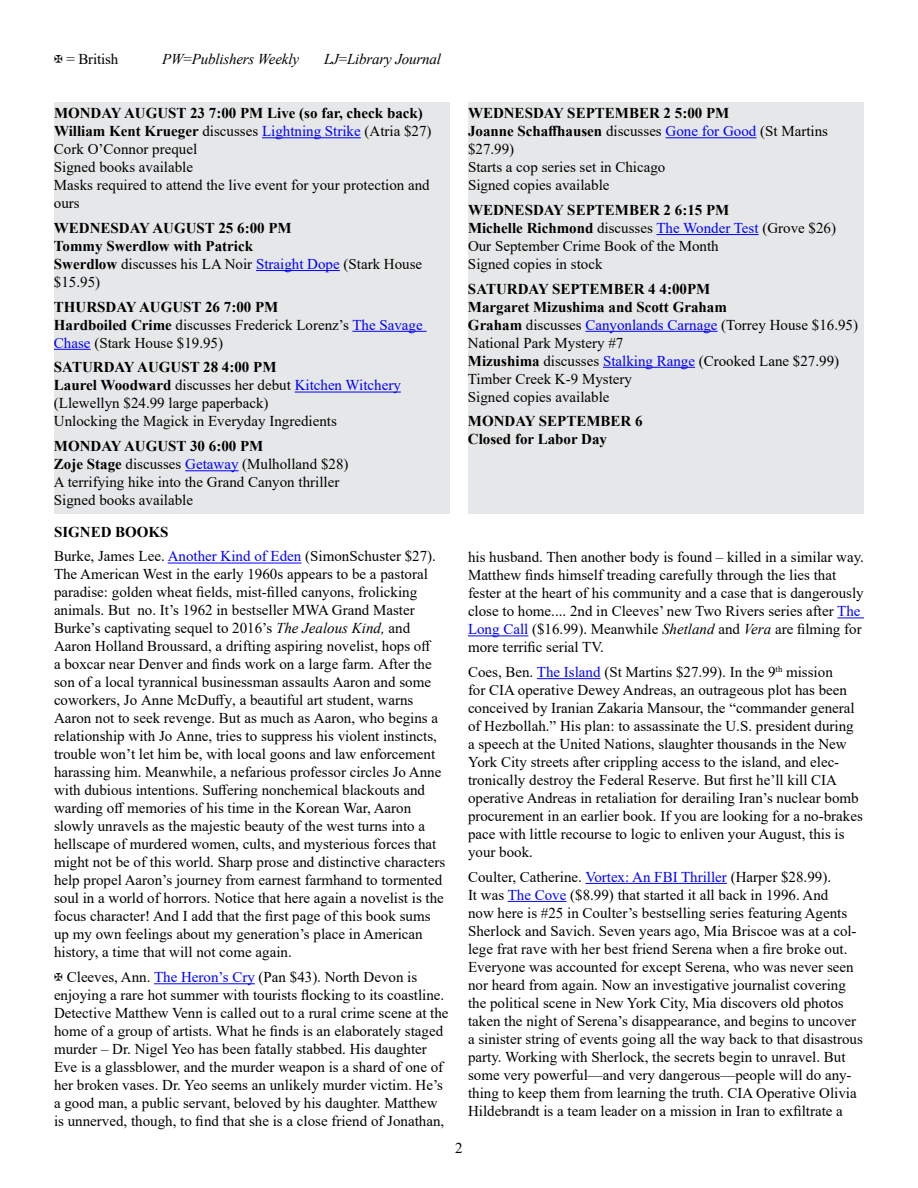
<style>
.page{position:relative;width:918px;height:1188px;background:#fff}
.page>*{position:absolute;margin:0;border:0;box-sizing:border-box;transform-origin:0 0}
.t1{font:15px/18px "Times New Roman";color:#000}
.t2{font:700 15px/18px "Times New Roman";color:#000}
.t3{font:italic 15px "Times New Roman";letter-spacing:-.01em;color:#000}
.s1{font-style:normal}
.s2{font-weight:700}
.s3{color:#00f}
.s4{font-weight:400}
.s5{font-weight:400;color:#00f}
.s6{font-style:italic}
</style>
<div class="page">
<div style="left:54px;top:103px;width:396px;height:411px;background:#e6e7e8"></div>
<hr style="left:262px;top:137px;width:99px;height:1px;background:#00f">
<hr style="left:256px;top:270px;width:84px;height:1px;background:#00f">
<hr style="left:352px;top:331px;width:75px;height:1px;background:#00f">
<hr style="left:54px;top:349px;width:37px;height:1px;background:#00f">
<hr style="left:295px;top:392px;width:106px;height:1px;background:#00f">
<hr style="left:185px;top:470px;width:54px;height:1px;background:#00f">
<div style="left:468px;top:103px;width:396px;height:411px;background:#e6e7e8"></div>
<hr style="left:666px;top:137px;width:90px;height:1px;background:#00f">
<hr style="left:656px;top:234px;width:103px;height:1px;background:#00f">
<hr style="left:585px;top:331px;width:133px;height:1px;background:#00f">
<hr style="left:603px;top:367px;width:92px;height:1px;background:#00f">
<hr style="left:168px;top:563px;width:133px;height:1px;background:#00f">
<hr style="left:154px;top:983px;width:101px;height:1px;background:#00f">
<svg style="left:837px;top:618px;width:27px;height:1px"></svg>
<hr style="left:468px;top:636px;width:60px;height:1px;background:#00f">
<hr style="left:537px;top:678px;width:64px;height:1px;background:#00f">
<hr style="left:585px;top:883px;width:142px;height:1px;background:#00f">
<hr style="left:508px;top:901px;width:58px;height:1px;background:#00f">
<p class="t1" style="left:54px;top:50px;width:66px">✠ = British</p>
<p class="t3" style="left:162px;top:49px;width:139px">PW<span class="s1">=</span>Publishers Weekly</p>
<p class="t3" style="left:324px;top:49px;width:119px">LJ<span class="s1">=</span>Library Journal</p>
<p class="t1" style="left:54px;top:104px;width:379px"><span class="s2">MONDAY AUGUST 23 7:00 PM Live (so far, check back)<br>William Kent Krueger</span> discusses <span class="s3">Lightning Strike</span> (Atria $27)<br>Cork O’Connor prequel<br>Signed books available<br>Masks required to attend the live event for your protection and ours</p>
<p class="t2" style="left:54px;top:218px;width:370px">WEDNESDAY AUGUST 25 6:00 PM<br>Tommy Swerdlow with Patrick<br>Swerdlow <span class="s4">discusses his LA Noir</span> <span class="s5">Straight Dope</span> <span class="s4">(Stark House $15.95)</span></p>
<p class="t1" style="left:54px;top:297px;width:370px"><span class="s2">THURSDAY AUGUST 26 7:00 PM<br>Hardboiled Crime</span> discusses Frederick Lorenz’s <span class="s3">The Savage<br>Chase</span> (Stark House $19.95)</p>
<p class="t1" style="left:54px;top:358px;width:348px"><span class="s2">SATURDAY AUGUST 28 4:00 PM<br>Laurel Woodward</span> discusses her debut <span class="s3">Kitchen Witchery </span>(Llewellyn $24.99 large paperback)<br>Unlocking the Magick in Everyday Ingredients</p>
<p class="t1" style="left:54px;top:437px;width:296px"><span class="s2">MONDAY AUGUST 30 6:00 PM<br>Zoje Stage</span> discusses <span class="s3">Getaway</span> (Mulholland $28)<br>A terrifying hike into the Grand Canyon thriller Signed books available</p>
<p class="t1" style="left:54px;top:519px;width:384px;line-height:24.8px"><span class="s2">SIGNED BOOKS<br></span>Burke, James Lee. <span class="s3">Another Kind of Eden</span> (SimonSchuster $27).</p>
<p class="t1" style="left:54px;top:565px;width:393px">The American West in the early 1960s appears to be a pastoral paradise: golden wheat fields, mist-filled canyons, frolicking animals. But no. It’s 1962 in bestseller MWA Grand Master Burke’s captivating sequel to 2016’s <span class="s6">The Jealous Kind,</span> and Aaron Holland Broussard, a drifting aspiring novelist, hops off<br>a boxcar near Denver and finds work on a large farm. After the son of a local tyrannical businessman assaults Aaron and some coworkers, Jo Anne McDuffy, a beautiful art student, warns Aaron not to seek revenge. But as much as Aaron, who begins a relationship with Jo Anne, tries to suppress his violent instincts, trouble won’t let him be, with local goons and law enforcement harassing him. Meanwhile, a nefarious professor circles Jo Anne with dubious intentions. Suffering nonchemical blackouts and warding off memories of his time in the Korean War, Aaron slowly unravels as the majestic beauty of the west turns into a hellscape of murdered women, cults, and mysterious forces that might not be of this world. Sharp prose and distinctive characters help propel Aaron’s journey from earnest farmhand to tormented soul in a world of horrors. Notice that here again a novelist is the focus character! And I add that the first page of this book sums up my own feelings about my generation’s place in American history, a time that will not come again.</p>
<p class="t1" style="left:54px;top:968px;width:396px">✠ Cleeves, Ann. <span class="s3">The Heron’s Cry</span> (Pan $43). North Devon is enjoying a rare hot summer with tourists flocking to its coastline.<br>Detective Matthew Venn is called out to a rural crime scene at the home of a group of artists. What he finds is an elaborately staged murder – Dr. Nigel Yeo has been fatally stabbed. His daughter Eve is a glassblower, and the murder weapon is a shard of one of her broken vases. Dr. Yeo seems an unlikely murder victim. He’s a good man, a public servant, beloved by his daughter. Matthew is unnerved, though, to find that she is a close friend of Jonathan,</p>
<p class="t1" style="left:468px;top:104px;width:362px"><span class="s2">WEDNESDAY SEPTEMBER 2 5:00 PM<br>Joanne Schaffhausen</span> discusses <span class="s3">Gone for Good</span> (St Martins $27.99)<br>Starts a cop series set in Chicago<br>Signed copies available</p>
<p class="t1" style="left:468px;top:200px;width:370px"><span class="s2">WEDNESDAY SEPTEMBER 2 6:15 PM<br>Michelle Richmond</span> discusses <span class="s3">The Wonder Test</span> (Grove $26)<br>Our September Crime Book of the Month<br>Signed copies in stock</p>
<p class="t1" style="left:468px;top:279px;width:392px"><span class="s2">SATURDAY SEPTEMBER 4 4:00PM<br>Margaret Mizushima and Scott Graham<br>Graham</span> discusses <span class="s3">Canyonlands Carnage</span> (Torrey House $16.95)<br>National Park Mystery #7<br><span class="s2">Mizushima</span> discusses <span class="s3">Stalking Range</span> (Crooked Lane $27.99)<br>Timber Creek K-9 Mystery<br>Signed copies available</p>
<p class="t2" style="left:468px;top:412px;width:176px">MONDAY SEPTEMBER 6<br>Closed for Labor Day</p>
<p class="t1" style="left:468px;top:548px;width:398px">his husband. Then another body is found – killed in a similar way.<br>Matthew finds himself treading carefully through the lies that fester at the heart of his community and a case that is dangerously close to home.... 2nd in Cleeves’ new Two Rivers series after <span class="s3">The Long Call</span> ($16.99). Meanwhile <span class="s6">Shetland</span> and <span class="s6">Vera</span> are filming for more terrific serial TV.</p>
<p class="t1" style="left:468px;top:663px;width:396px">Coes, Ben. <span class="s3">The Island</span> (St Martins $27.99). In the 9<sup>th</sup> mission<br>for CIA operative Dewey Andreas, an outrageous plot has been conceived by Iranian Zakaria Mansour, the “commander general of Hezbollah.” His plan: to assassinate the U.S. president during a speech at the United Nations, slaughter thousands in the New York City streets after crippling access to the island, and elec&shy;tronically destroy the Federal Reserve. But first he’ll kill CIA operative Andreas in retaliation for derailing Iran’s nuclear bomb procurement in an earlier book. If you are looking for a no-brakes pace with little recourse to logic to enliven your August, this is your book.</p>
<p class="t1" style="left:468px;top:867px;width:396px">Coulter, Catherine. <span class="s3">Vortex: An FBI Thriller</span> (Harper $28.99).<br>It was <span class="s3">The Cove</span> ($8.99) that started it all back in 1996. And<br>now here is #25 in Coulter’s bestselling series featuring Agents Sherlock and Savich. Seven years ago, Mia Briscoe was at a col&shy;lege frat rave with her best friend Serena when a fire broke out.<br>Everyone was accounted for except Serena, who was never seen nor heard from again. Now an investigative journalist covering the political scene in New York City, Mia discovers old photos taken the night of Serena’s disappearance, and begins to uncover a sinister string of events going all the way back to that disastrous party. Working with Sherlock, the secrets begin to unravel. But some very powerful—and very dangerous—people will do any&shy;thing to keep them from learning the truth. CIA Operative Olivia Hildebrandt is a team leader on a mission in Iran to exfiltrate a</p>
<p class="t1" style="left:455px;top:1138px;width:9px">2</p>
</div>
